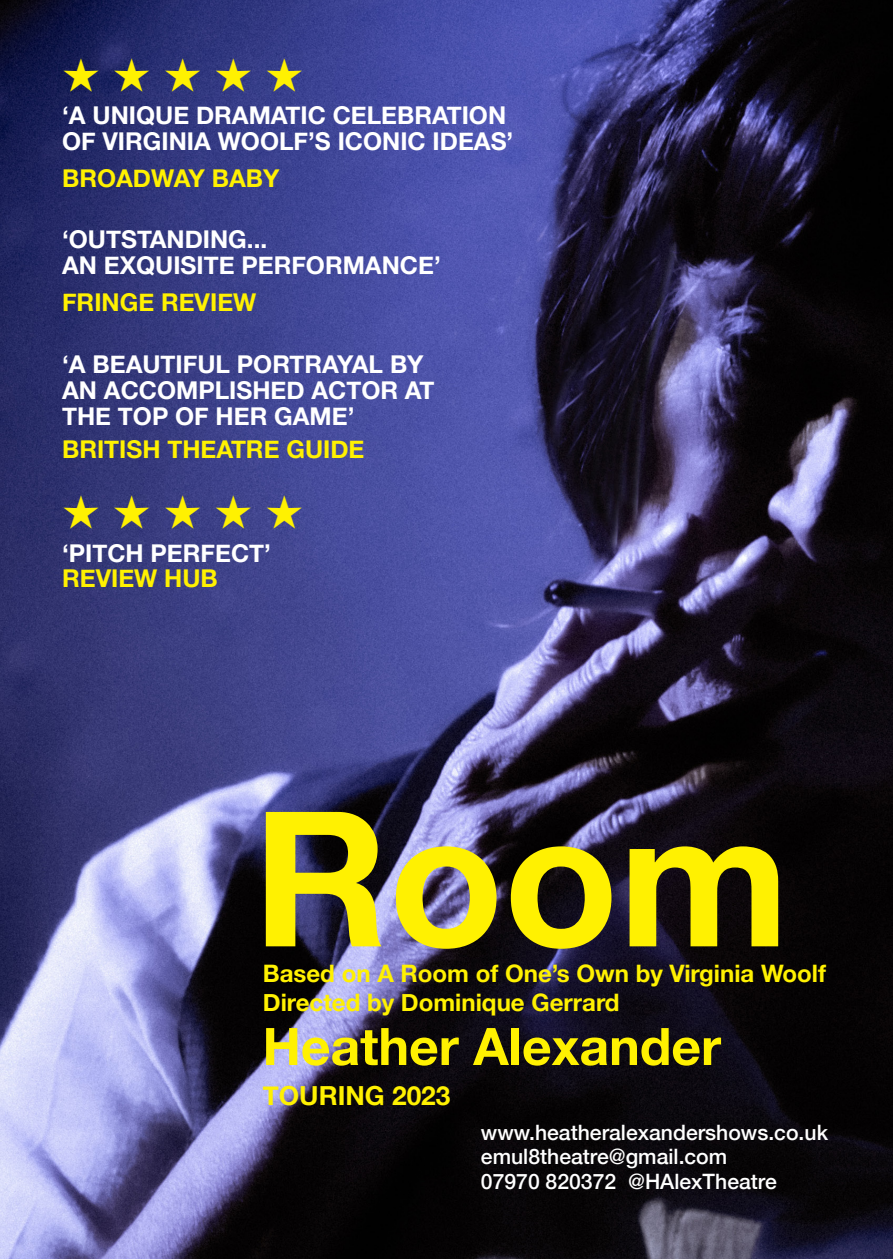
<style>
.page{position:relative;width:893px;height:1259px;background:#fff}
.page>*{position:absolute;margin:0;border:0;box-sizing:border-box;transform-origin:0 0}
.t1{font:700 188.1px "Helvetica Neue";color:#fff101}
.t2{font:700 51.6px "Helvetica Neue";color:#fff101}
.t3{font:46.5px "Zapf Dingbats ITC";color:#fff101}
.t4{font:700 26.1px "Helvetica Neue";color:#fff101}
.t5{font:700 24.6px/25.8px "Helvetica Neue";color:#fff}
.t6{font:700 24.6px "Helvetica Neue";color:#fff101}
.t7{font:700 24px/28.8px "Helvetica Neue";color:#fff101}
.t8{font:500 21.3px/24.6px "Helvetica Neue";color:#fff}
</style>
<div class="page">
<img style="left:0;top:0;width:893px;height:1259px">
<p class="t3" style="left:62px;top:53px;width:243px">★ ★ ★ ★ ★</p>
<p class="t5" style="left:62px;top:103px;width:453px">‘A UNIQUE DRAMATIC CELEBRATION<br>OF VIRGINIA WOOLF’S ICONIC IDEAS’</p>
<p class="t6" style="left:62px;top:159px;width:219px">BROADWAY BABY</p>
<p class="t5" style="left:62px;top:227px;width:380px">‘OUTSTANDING...<br>AN EXQUISITE PERFORMANCE’</p>
<p class="t6" style="left:62px;top:283px;width:196px">FRINGE REVIEW</p>
<p class="t5" style="left:62px;top:352px;width:374px">‘A BEAUTIFUL PORTRAYAL BY<br>AN ACCOMPLISHED ACTOR AT<br>THE TOP OF HER GAME’</p>
<p class="t6" style="left:62px;top:430px;width:304px">BRITISH THEATRE GUIDE</p>
<p class="t3" style="left:62px;top:490px;width:243px">★ ★ ★ ★ ★</p>
<p class="t5" style="left:62px;top:540px;width:210px">‘PITCH PERFECT’</p>
<p class="t6" style="left:62px;top:559px;width:157px">REVIEW HUB</p>
<p class="t1" style="left:253px;top:731px;width:538px">Room</p>
<p class="t7" style="left:263px;top:959px;width:565px">Based on A Room of One’s Own by Virginia Woolf<br>Directed by Dominique Gerrard</p>
<p class="t2" style="left:263px;top:1006px;width:460px">Heather Alexander</p>
<p class="t4" style="left:263px;top:1075px;width:189px">TOURING 2023</p>
<p class="t8" style="left:481px;top:1118px;width:349px">www.heatheralexandershows.co.uk emul8theatre@gmail.com<br>07970 820372 @HAlexTheatre</p>
</div>
